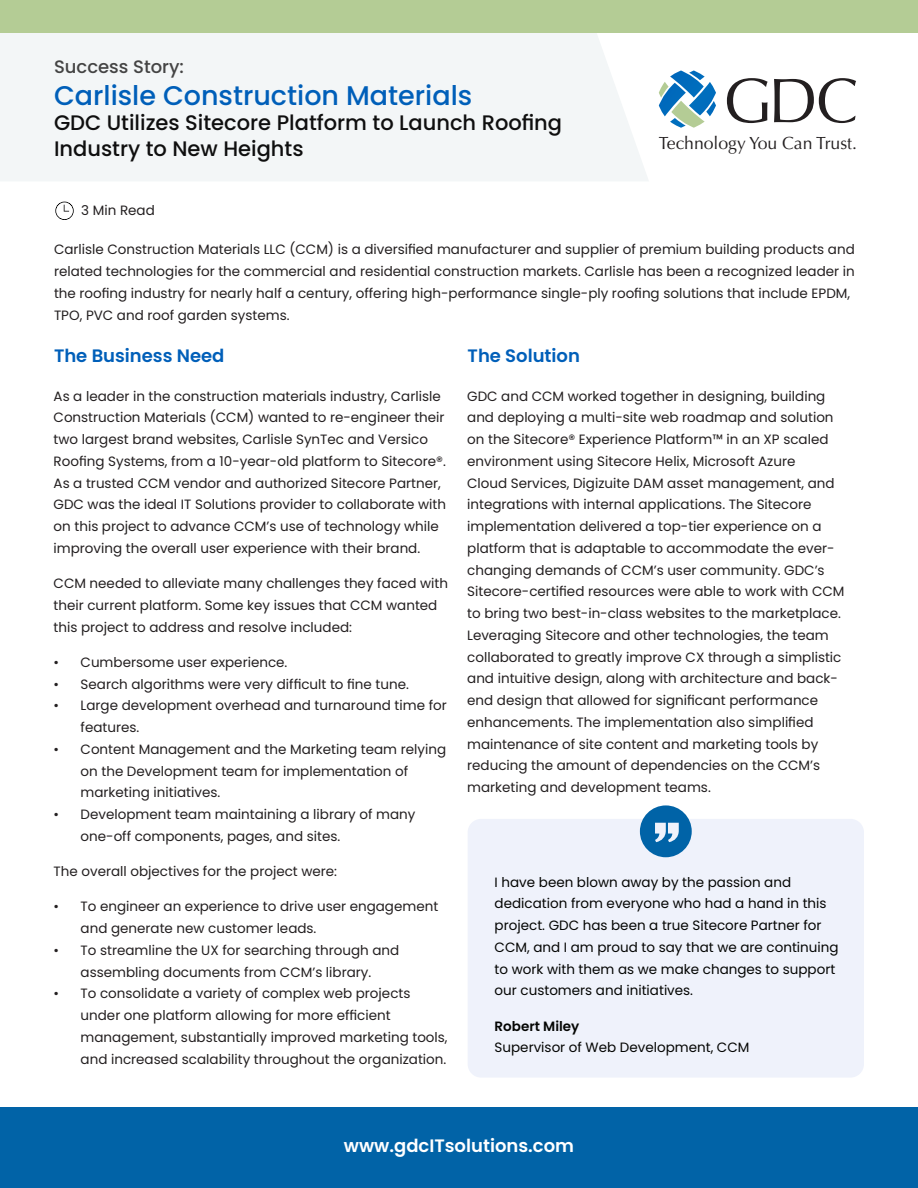
<style>
.page{position:relative;width:918px;height:1188px;background:#fff}
.page>*{position:absolute;margin:0;border:0;box-sizing:border-box;transform-origin:0 0}
.t1{font:500 27px "Poppins";color:#005fb9}
.t2{font:500 21px/25.2px "Poppins";color:#0f0f0f}
.t3{font:600 18px "Poppins";color:#005fb9}
.t4{font:600 18px "Poppins";color:#fff}
.t5{font:500 18px "Poppins";color:#444}
.t6{font:17.7px "Optima LT Std";color:#231f20}
.t7{font:13.5px/21.8px "Poppins";color:#231f20}
.t8{font:13.5px/21.8px "Poppins";color:#040503}
.t9{font:600 13.5px "Poppins";color:#040503}
</style>
<div class="page">
<div style="left:0;top:33px;width:648px;height:148px;background:#f3f6f7"></div>
<div style="left:0;top:0;width:918px;height:33px;background:#b4cc95"></div>
<div style="left:0;top:1108px;width:918px;height:80px;background:#0163a7"></div>
<svg style="left:727px;top:78px;width:41px;height:45px"></svg>
<svg style="left:774px;top:78px;width:82px;height:45px"></svg>
<svg style="left:659px;top:70px;width:57px;height:58px"></svg>
<div style="left:468px;top:819px;width:396px;height:259px;background:#eff2fb;border-radius:14px"></div>
<svg style="left:55px;top:202px;width:19px;height:18px"></svg>
<svg style="left:640px;top:805px;width:52px;height:52px"></svg>
<p class="t5" style="left:54px;top:56px;width:132px">Success Story:</p>
<p class="t1" style="left:54px;top:80px;width:420px">Carlisle Construction Materials</p>
<p class="t2" style="left:54px;top:111px;width:510px">GDC Utilizes Sitecore Platform to Launch Roofing<br>Industry to New Heights</p>
<p class="t7" style="left:81px;top:199px;width:75px">3 Min Read</p>
<p class="t6" style="left:659px;top:132px;width:200px">Technology You Can Trust.</p>
<p class="t7" style="left:54px;top:239px;width:802px">Carlisle Construction Materials LLC (CCM) is a diversified manufacturer and supplier of premium building products and related technologies for the commercial and residential construction markets. Carlisle has been a recognized leader in the roofing industry for nearly half a century, offering high-performance single-ply roofing solutions that include EPDM, TPO, PVC and roof garden systems.</p>
<p class="t3" style="left:54px;top:346px;width:172px">The Business Need</p>
<p class="t7" style="left:467px;top:385px;width:379px">GDC and CCM worked together in designing, building and deploying a multi-site web roadmap and solution on the Sitecore® Experience Platform™ in an XP scaled environment using Sitecore Helix, Microsoft Azure<br>Cloud Services, Digizuite DAM asset management, and integrations with internal applications. The Sitecore implementation delivered a top-tier experience on a platform that is adaptable to accommodate the ever&shy;changing demands of CCM’s user community. GDC’s Sitecore-certified resources were able to work with CCM to bring two best-in-class websites to the marketplace.<br>Leveraging Sitecore and other technologies, the team collaborated to greatly improve CX through a simplistic and intuitive design, along with architecture and back&shy;end design that allowed for significant performance enhancements. The implementation also simplified maintenance of site content and marketing tools by reducing the amount of dependencies on the CCM’s marketing and development teams.</p>
<p class="t3" style="left:468px;top:346px;width:114px">The Solution</p>
<p class="t7" style="left:54px;top:385px;width:394px">As a leader in the construction materials industry, Carlisle Construction Materials (CCM) wanted to re-engineer their two largest brand websites, Carlisle SynTec and Versico Roofing Systems, from a 10-year-old platform to Sitecore®.<br>As a trusted CCM vendor and authorized Sitecore Partner, GDC was the ideal IT Solutions provider to collaborate with on this project to advance CCM’s use of technology while improving the overall user experience with their brand.</p>
<p class="t7" style="left:54px;top:573px;width:396px">CCM needed to alleviate many challenges they faced with their current platform. Some key issues that CCM wanted this project to address and resolve included:</p>
<p class="t7" style="left:54px;top:651px;width:235px">• Cumbersome user experience.</p>
<p class="t7" style="left:54px;top:673px;width:357px">• Search algorithms were very difficult to fine tune.</p>
<p class="t7" style="left:81px;top:695px;width:368px;text-indent:-27px">• Large development overhead and turnaround time for features.</p>
<p class="t7" style="left:81px;top:738px;width:367px;text-indent:-27px">• Content Management and the Marketing team relying on the Development team for implementation of marketing initiatives.</p>
<p class="t7" style="left:81px;top:804px;width:336px;text-indent:-27px">• Development team maintaining a library of many one-off components, pages, and sites.</p>
<p class="t7" style="left:54px;top:861px;width:285px">The overall objectives for the project were:</p>
<p class="t7" style="left:81px;top:896px;width:359px;text-indent:-27px">• To engineer an experience to drive user engagement and generate new customer leads.</p>
<p class="t7" style="left:54px;top:939px;width:347px;text-align:center">• To streamline the UX for searching through and assembling documents from CCM’s library.</p>
<p class="t7" style="left:81px;top:983px;width:369px;text-indent:-27px">• To consolidate a variety of complex web projects under one platform allowing for more efficient management, substantially improved marketing tools, and increased scalability throughout the organization.</p>
<p class="t8" style="left:495px;top:871px;width:345px">I have been blown away by the passion and dedication from everyone who had a hand in this project. GDC has been a true Sitecore Partner for CCM, and I am proud to say that we are continuing to work with them as we make changes to support our customers and initiatives.</p>
<p class="t9" style="left:495px;top:1018px;width:86px">Robert Miley</p>
<p class="t8" style="left:495px;top:1037px;width:256px">Supervisor of Web Development, CCM</p>
<p class="t4" style="left:344px;top:1135px;width:232px">www.gdcITsolutions.com</p>
</div>
